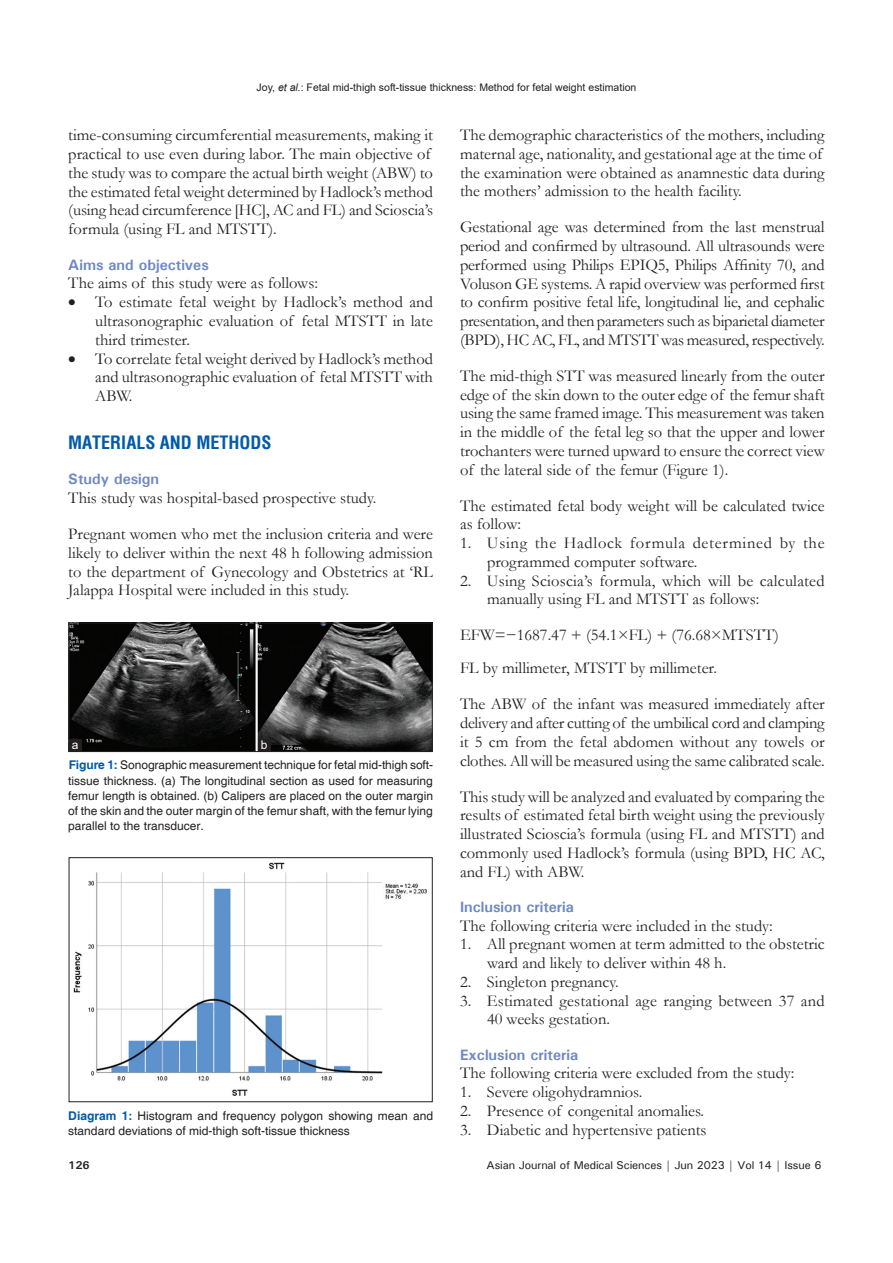
<style>
.page{position:relative;width:893px;height:1263px;background:#fff}
.page>*{position:absolute;margin:0;border:0;box-sizing:border-box;transform-origin:0 0}
.t1{font:700 condensed 18px "Helvetica";color:#015aaa}
.TX{font:16.5px/18.8px "Garamond";color:#231f20;text-align:justify}
.LL{font:16.5px/18.8px "Garamond";color:#231f20}
.L{font:16.5px/18.8px "Garamond";color:#231f20;text-align:justify}
.TX_No_After_Space{font:16.5px/18.8px "Garamond";color:#231f20}
.L-2{font:16.5px/18.8px "Garamond";letter-spacing:.045em;color:#231f20}
.t2{font:700 15px "Univers";color:#6d88c5}
.FGC{font:12px/15px "Helvetica";color:#231f20;text-align:justify}
.LABEL{font:12px "Arial";color:#fff}
.t3{font:500 11.25px "Univers";letter-spacing:-.01em;color:#231f20}
.t4{font:700 11.25px "Univers";color:#231f20}
.t5{font:10.5px "Arial";color:#231f20}
.s1{font-style:italic}
.s2{font-weight:700;color:#015aaa}
</style>
<div class="page">
<img style="left:71px;top:625px;width:359px;height:125px">
<div style="left:69px;top:623px;width:363px;height:129px;border:1px solid #231f20"></div>
<div style="left:258px;top:739px;width:13px;height:12px;background:#231f20"></div>
<div style="left:69px;top:739px;width:13px;height:13px;background:#231f20"></div>
<img style="left:73px;top:862px;width:354px;height:234px">
<div style="left:69px;top:857px;width:363px;height:245px;border:1px solid #231f20"></div>
<p class="t5" style="left:257px;top:80px;width:381px">Joy, <span class="s1">et al.</span>: Fetal mid-thigh soft-tissue thickness: Method for fetal weight estimation</p>
<p class="TX" style="left:68px;top:125px;width:366px;text-align:left">time-consuming circumferential measurements, making it practical to use even during labor. The main objective of the study was to compare the actual birth weight (ABW) to the estimated fetal weight determined by Hadlock’s method (using head circumference [HC], AC and FL) and Scioscia’s formula (using FL and MTSTT).</p>
<h2 class="t2" style="left:68px;top:255px;width:142px">Aims and objectives</h2>
<p class="TX_No_After_Space" style="left:68px;top:273px;width:251px">The aims of this study were as follows:</p>
<p class="L" style="left:95px;top:292px;width:339px;text-indent:-27px">• To estimate fetal weight by Hadlock’s method and ultrasonographic evaluation of fetal MTSTT in late third trimester.</p>
<p class="LL" style="left:95px;top:349px;width:339px;text-align:justify;text-indent:-27px">• To correlate fetal weight derived by Hadlock’s method and ultrasonographic evaluation of fetal MTSTT with ABW.</p>
<h1 class="t1" style="left:68px;top:430px;width:205px">MATERIALS AND METHODS</h1>
<h2 class="t2" style="left:68px;top:470px;width:92px">Study design</h2>
<p class="TX" style="left:68px;top:488px;width:310px">This study was hospital-based prospective study.</p>
<p class="TX" style="left:68px;top:524px;width:366px">Pregnant women who met the inclusion criteria and were likely to deliver within the next 48 h following admission to the department of Gynecology and Obstetrics at ‘RL Jalappa Hospital were included in this study.</p>
<p class="LABEL" style="left:72px;top:736px;width:8px">a</p>
<p class="LABEL" style="left:261px;top:737px;width:8px">b</p>
<p class="FGC" style="left:68px;top:758px;width:366px"><span class="s2">Figure 1:</span> Sonographic measurement technique for fetal mid-thigh soft&shy;tissue thickness. (a) The longitudinal section as used for measuring femur length is obtained. (b) Calipers are placed on the outer margin of the skin and the outer margin of the femur shaft, with the femur lying parallel to the transducer.</p>
<p class="FGC" style="left:68px;top:1108px;width:366px"><span class="s2">Diagram 1:</span> Histogram and frequency polygon showing mean and standard deviations of mid-thigh soft-tissue thickness</p>
<p class="TX" style="left:460px;top:125px;width:366px;text-align:left">The demographic characteristics of the mothers, including maternal age, nationality, and gestational age at the time of the examination were obtained as anamnestic data during the mothers’ admission to the health facility.</p>
<p class="TX" style="left:460px;top:217px;width:366px">Gestational age was determined from the last menstrual period and confirmed by ultrasound. All ultrasounds were performed using Philips EPIQ5, Philips Affinity 70, and Voluson GE systems. A rapid overview was performed first to confirm positive fetal life, longitudinal lie, and cephalic presentation, and then parameters such as biparietal diameter (BPD), HC AC, FL, and MTSTT was measured, respectively.</p>
<p class="TX" style="left:460px;top:366px;width:366px">The mid-thigh STT was measured linearly from the outer edge of the skin down to the outer edge of the femur shaft using the same framed image. This measurement was taken in the middle of the fetal leg so that the upper and lower trochanters were turned upward to ensure the correct view of the lateral side of the femur (Figure 1).</p>
<p class="TX_No_After_Space" style="left:460px;top:496px;width:366px">The estimated fetal body weight will be calculated twice as follow:</p>
<p class="L-2" style="left:487px;top:533px;width:339px;text-indent:-27px">1. Using the Hadlock formula determined by the programmed computer software.</p>
<p class="LL" style="left:487px;top:571px;width:339px;text-indent:-27px">2. Using Scioscia’s formula, which will be calculated manually using FL and MTSTT as follows:</p>
<p class="TX" style="left:460px;top:625px;width:320px">EFW=−1687.47 + (54.1×FL) + (76.68×MTSTT)</p>
<p class="TX" style="left:460px;top:658px;width:259px">FL by millimeter, MTSTT by millimeter.</p>
<p class="TX" style="left:460px;top:694px;width:366px">The ABW of the infant was measured immediately after delivery and after cutting of the umbilical cord and clamping it 5 cm from the fetal abdomen without any towels or clothes. All will be measured using the same calibrated scale.</p>
<p class="TX" style="left:460px;top:787px;width:366px">This study will be analyzed and evaluated by comparing the results of estimated fetal birth weight using the previously illustrated Scioscia’s formula (using FL and MTSTT) and commonly used Hadlock’s formula (using BPD, HC AC, and FL) with ABW.</p>
<h2 class="t2" style="left:460px;top:897px;width:115px">Inclusion criteria</h2>
<p class="TX_No_After_Space" style="left:460px;top:916px;width:314px">The following criteria were included in the study:</p>
<p class="L" style="left:487px;top:934px;width:339px;text-indent:-27px">1. All pregnant women at term admitted to the obstetric ward and likely to deliver within 48 h.</p>
<p class="L" style="left:460px;top:972px;width:160px">2. Singleton pregnancy.</p>
<p class="LL" style="left:487px;top:991px;width:339px;text-indent:-27px">3. Estimated gestational age ranging between 37 and<br>40 weeks gestation.</p>
<h2 class="t2" style="left:460px;top:1045px;width:120px">Exclusion criteria</h2>
<p class="TX_No_After_Space" style="left:460px;top:1063px;width:336px">The following criteria were excluded from the study:</p>
<p class="L" style="left:460px;top:1082px;width:184px">1. Severe oligohydramnios.</p>
<p class="L" style="left:460px;top:1101px;width:246px">2. Presence of congenital anomalies.</p>
<p class="LL" style="left:460px;top:1120px;width:248px">3. Diabetic and hypertensive patients</p>
<p class="t4" style="left:68px;top:1158px;width:23px">126</p>
<p class="t3" style="left:487px;top:1157px;width:336px">Asian Journal of Medical Sciences | Jun 2023 | Vol 14 | Issue 6</p>
</div>
